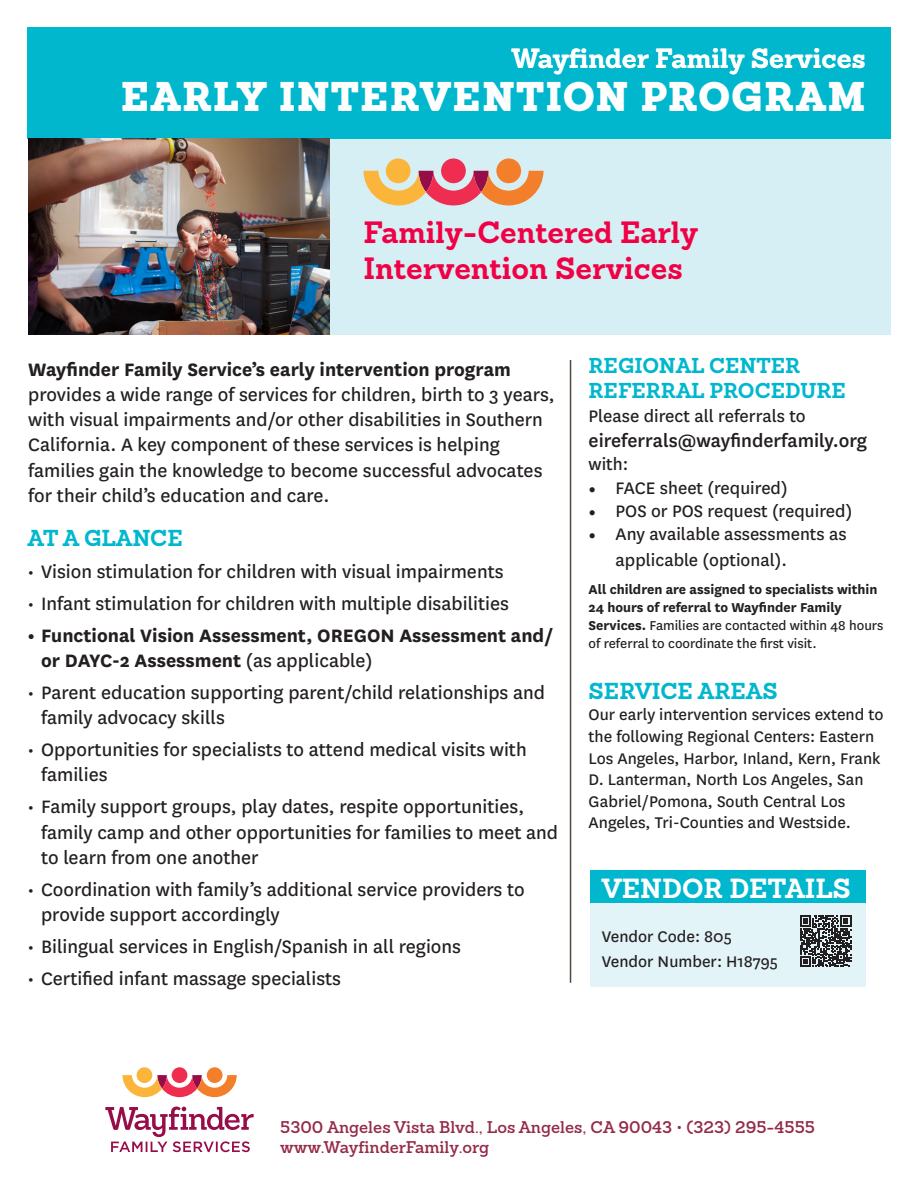
<style>
.page{position:relative;width:918px;height:1188px;background:#fff}
.page>*{position:absolute;margin:0;border:0;box-sizing:border-box;transform-origin:0 0}
.t1{font:900 40.5px "Sanchez";letter-spacing:.025em;color:#fff}
.t2{font:700 30px/36px "Sanchez";color:#f00044}
.t3{font:700 27px "Sanchez";color:#fff}
.t4{font:700 22.5px "Sanchez";color:#00b7ce}
.t5{font:21px/25.2px "National";color:#231f20}
.t6{font:700 21px/25.2px "National";color:#231f20}
.t7{font:700 21px "Sanchez";color:#00b7ce}
.t8{font:500 21px "National";color:#231f20}
.t9{font:19.5px/25.2px "National";color:#231f20}
.t10{font:18px/21.6px "National";color:#231f20}
.t11{font:600 16.5px "Sanchez";color:#942b48}
.t12{font:700 15px/18px "National";color:#231f20}
.s1{font-weight:700}
.s2{font-weight:400}
.s3{font-family:"Minion Pro"}
</style>
<div class="page">
<div style="left:331px;top:27px;width:560px;height:308px;background:#d6eff4"></div>
<div style="left:28px;top:27px;width:863px;height:111px;background:#00b7ce"></div>
<img style="left:28px;top:138px;width:302px;height:197px">
<hr style="left:570px;top:360px;width:1px;height:623px;background:#544640">
<svg style="left:363px;top:158px;width:181px;height:47px"></svg>
<div style="left:590px;top:875px;width:276px;height:112px;background:#e2f4f7"></div>
<div style="left:590px;top:870px;width:276px;height:33px;background:#00b7ce"></div>
<svg style="left:800px;top:916px;width:51px;height:51px"></svg>
<svg style="left:105px;top:1107px;width:149px;height:45px"></svg>
<svg style="left:122px;top:1067px;width:115px;height:30px"></svg>
<p class="t3" style="left:512px;top:40px;width:355px">Wayfinder Family Services</p>
<p class="t1" style="left:121px;top:69px;width:746px">EARLY INTERVENTION PROGRAM</p>
<p class="t2" style="left:363px;top:214px;width:336px">Family-Centered Early<br>Intervention Services</p>
<p class="t5" style="left:28px;top:356px;width:528px"><span class="s1">Wayfinder Family Service’s early intervention program </span>provides a wide range of services for children, birth to 3 years, with visual impairments and/or other disabilities in Southern California. A key component of these services is helping families gain the knowledge to become successful advocates for their child’s education and care.</p>
<p class="t4" style="left:28px;top:523px;width:157px">AT A GLANCE</p>
<p class="t5" style="left:28px;top:558px;width:477px">• Vision stimulation for children with visual impairments</p>
<p class="t5" style="left:28px;top:590px;width:483px">• Infant stimulation for children with multiple disabilities</p>
<p class="t6" style="left:41px;top:621px;width:514px;text-indent:-14px">• Functional Vision Assessment, OREGON Assessment and/ or DAYC-2 Assessment <span class="s2">(as applicable)</span></p>
<p class="t5" style="left:41px;top:679px;width:505px;text-indent:-14px">• Parent education supporting parent/child relationships and family advocacy skills</p>
<p class="t5" style="left:41px;top:736px;width:487px;text-indent:-14px">• Opportunities for specialists to attend medical visits with families</p>
<p class="t5" style="left:41px;top:793px;width:518px;text-indent:-14px">• Family support groups, play dates, respite opportunities, family camp and other opportunities for families to meet and to learn from one another</p>
<p class="t5" style="left:41px;top:876px;width:485px;text-indent:-14px">• Coordination with family’s additional service providers to provide support accordingly</p>
<p class="t5" style="left:28px;top:933px;width:435px">• Bilingual services in English/Spanish in all regions</p>
<p class="t5" style="left:28px;top:965px;width:315px">• Certified infant massage specialists</p>
<p class="t7" style="left:589px;top:351px;width:213px">REGIONAL CENTER</p>
<p class="t7" style="left:589px;top:377px;width:259px">REFERRAL PROCEDURE</p>
<p class="t9" style="left:589px;top:402px;width:219px">Please direct all referrals to</p>
<p class="t8" style="left:589px;top:426px;width:280px">eireferrals@wayfinderfamily.org</p>
<p class="t9" style="left:589px;top:451px;width:41px">with:</p>
<p class="t9" style="left:589px;top:474px;width:201px"><span class="s3">•</span> FACE sheet (required)</p>
<p class="t9" style="left:589px;top:497px;width:265px"><span class="s3">•</span> POS or POS request (required)</p>
<p class="t9" style="left:616px;top:521px;width:232px;text-indent:-27px"><span class="s3">•</span> Any available assessments as applicable (optional).</p>
<p class="t12" style="left:589px;top:580px;width:296px">All children are assigned to specialists within 24 hours of referral to Wayfinder Family Services. <span class="s2">Families are contacted within 48 hours of referral to coordinate the first visit.</span></p>
<p class="t4" style="left:589px;top:676px;width:191px">SERVICE AREAS</p>
<p class="t10" style="left:589px;top:703px;width:296px">Our early intervention services extend to the following Regional Centers: Eastern Los Angeles, Harbor, Inland, Kern, Frank D. Lanterman, North Los Angeles, San Gabriel/Pomona, South Central Los Angeles, Tri-Counties and Westside.</p>
<p class="t3" style="left:602px;top:871px;width:251px">VENDOR DETAILS</p>
<p class="t10" style="left:602px;top:924px;width:132px">Vendor Code: 805</p>
<p class="t10" style="left:602px;top:950px;width:178px">Vendor Number: H18795</p>
<p class="t11" style="left:280px;top:1117px;width:536px">5300 Angeles Vista Blvd., Los Angeles, CA 90043 • (323) 295-4555</p>
<p class="t11" style="left:280px;top:1136px;width:211px">www.WayfinderFamily.org</p>
</div>
